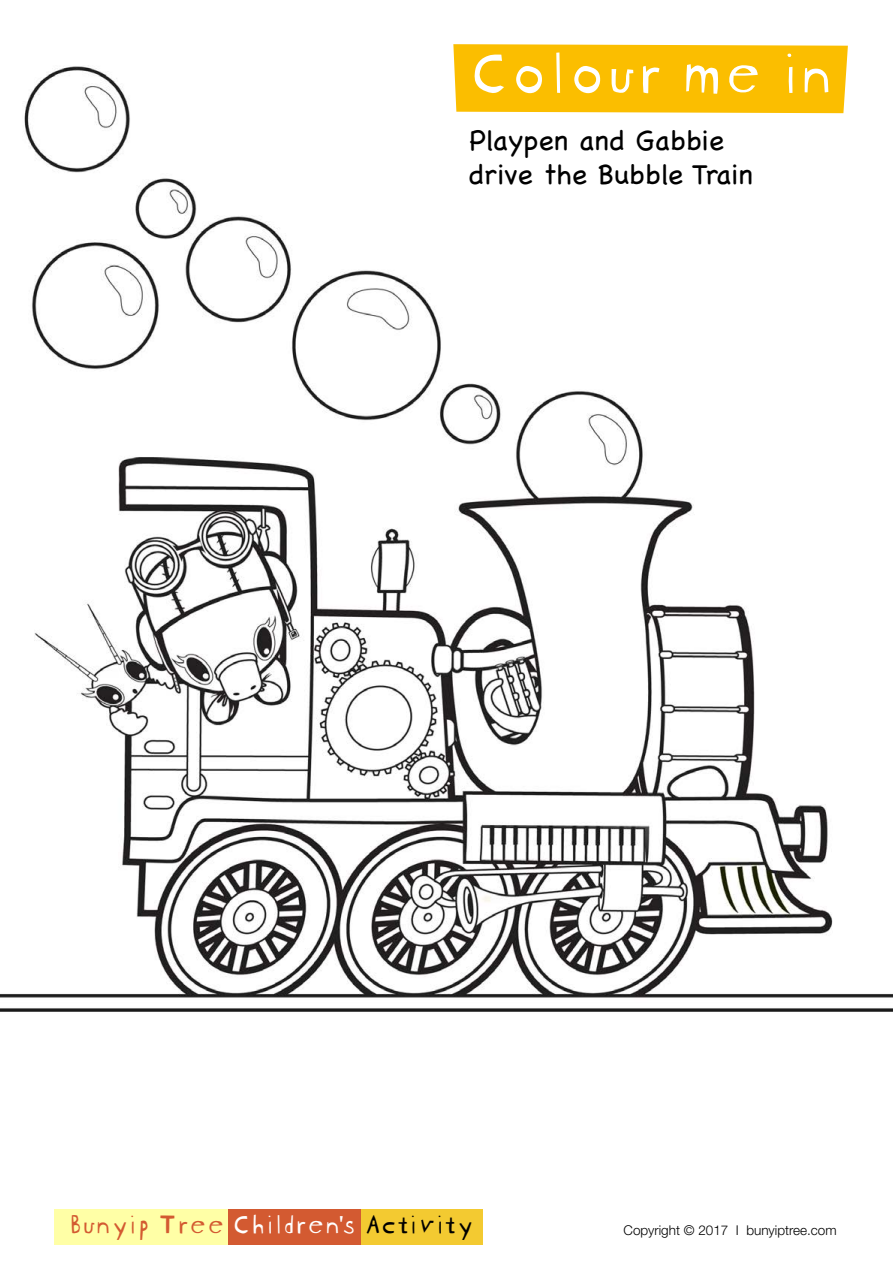
<style>
.page{position:relative;width:893px;height:1263px;background:#fff}
.page>*{position:absolute;margin:0;border:0;box-sizing:border-box;transform-origin:0 0}
.t1{font:63px "Blockhead Unplugged";color:#fff}
.t2{font:28.5px/34.2px "Chalkboard";color:#000}
.t3{font:28.5px "Blockhead Unplugged";color:#d35a31}
.t4{font:300 13.5px "Helvetica Neue LT Std";color:#000}
.s1{color:#fff}
.s2{color:#000}
</style>
<div class="page">
<div style="left:227px;top:1209px;width:134px;height:36px;background:#d35a31"></div>
<div style="left:361px;top:1209px;width:121px;height:36px;background:#f3ca31"></div>
<div style="left:55px;top:1209px;width:173px;height:36px;background:#ffffa6"></div>
<img style="left:0;top:66px;width:893px;height:946px">
<div style="left:453px;top:44px;width:395px;height:69px;background:#fbbe00"></div>
<h1 class="t1" style="left:468px;top:21px;width:365px">Colour me in</h1>
<p class="t2" style="left:470px;top:123px;width:285px">Playpen and Gabbie drive the Bubble Train</p>
<p class="t3" style="left:68px;top:1201px;width:406px">Bunyip Tree <span class="s1">Children’s</span> <span class="s2">Activity</span></p>
<p class="t4" style="left:623px;top:1222px;width:215px">Copyright © 2017 I bunyiptree.com</p>
</div>
